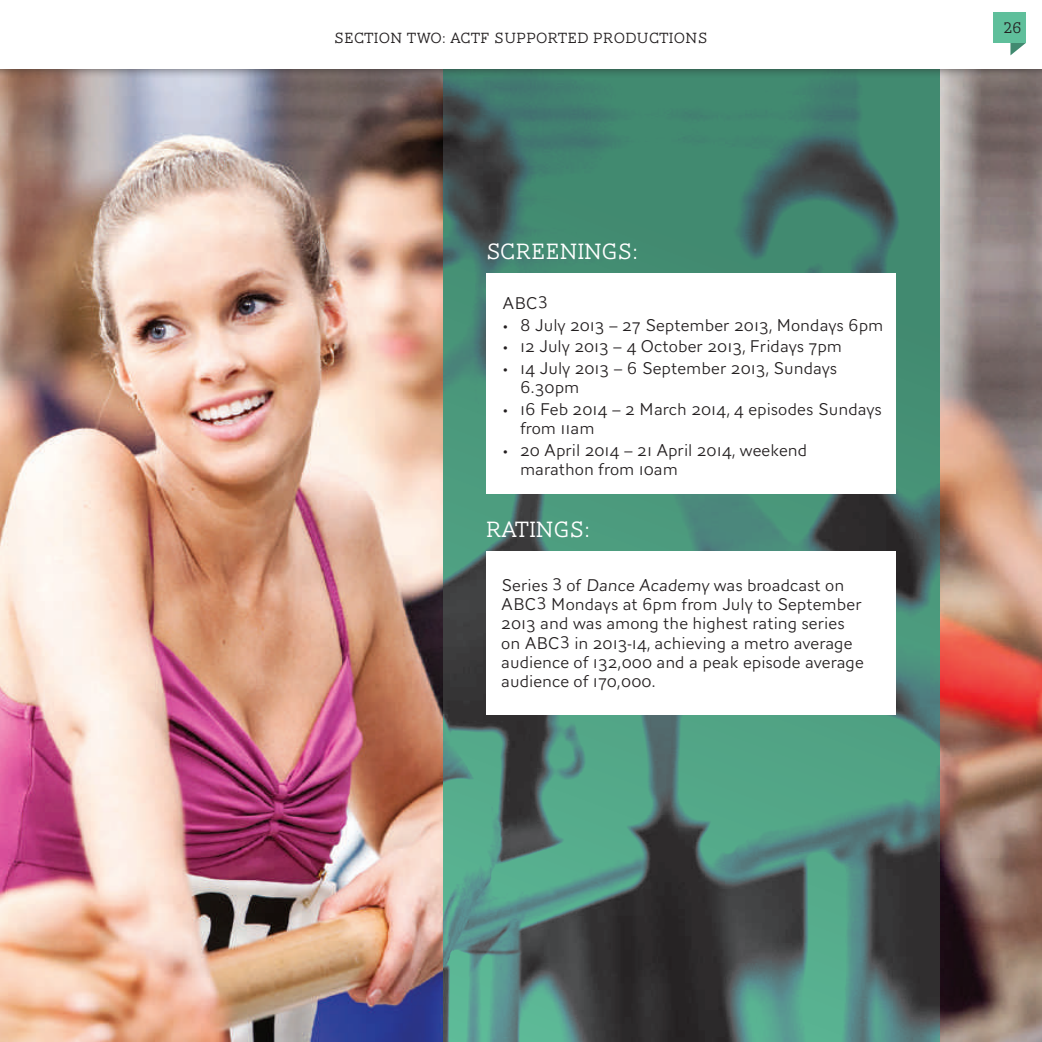
<style>
.page{position:relative;width:1042px;height:1042px;background:#fff}
.page>*{position:absolute;margin:0;border:0;box-sizing:border-box;transform-origin:0 0}
.t1{font:300 22.75px "AW Conqueror Slab";color:#fff}
.t2{font:300 17.5px/19.2px "AW Conqueror Sans";color:#231f20}
.t3{font:300 15.75px "AW Conqueror Slab";color:#231f20}
.t4{font:300 15.22px "AW Conqueror Slab";letter-spacing:.02em;color:#231f20}
</style>
<div class="page">
<img style="left:0;top:79px;width:1042px;height:963px">
<svg style="left:443px;top:79px;width:496px;height:963px;background:#477a6b"></svg>
<div style="left:486px;top:273px;width:409px;height:221px;background:#fff"></div>
<div style="left:486px;top:552px;width:409px;height:163px;background:#fff"></div>
<div style="left:0;top:0;width:1042px;height:79px;background:#231f20;opacity:.75"></div>
<div style="left:0;top:0;width:1042px;height:68px;background:#fff"></div>
<svg style="left:1010px;top:43px;width:16px;height:12px"></svg>
<div style="left:993px;top:13px;width:33px;height:30px;background:#5fbf9b"></div>
<p class="t4" style="left:334px;top:30px;width:375px">SECTION TWO: ACTF SUPPORTED PRODUCTIONS</p>
<p class="t4" style="left:427px;top:30px;width:189px">ANNUAL RE ORT 2012/13</p>
<h1 class="t1" style="left:486px;top:239px;width:153px">SCREENINGS:</h1>
<p class="t2" style="left:502px;top:293px;width:47px">ABC3</p>
<p class="t2" style="left:502px;top:315px;width:382px">• 8 July 2013 – 27 September 2013, Mondays 6pm</p>
<p class="t2" style="left:502px;top:337px;width:341px">• 12 July 2013 – 4 October 2013, Fridays 7pm</p>
<p class="t2" style="left:520px;top:358px;width:319px;text-indent:-18px">• 14 July 2013 – 6 September 2013, Sundays<br>6.30pm</p>
<p class="t2" style="left:520px;top:399px;width:363px;text-indent:-18px">• 16 Feb 2014 – 2 March 2014, 4 episodes Sundays from 11am</p>
<p class="t2" style="left:520px;top:440px;width:289px;text-indent:-18px">• 20 April 2014 – 21 April 2014, weekend marathon from 10am</p>
<h1 class="t1" style="left:486px;top:518px;width:105px">RATINGS:</h1>
<p class="t2" style="left:501px;top:575px;width:364px">Series 3 of Dance Academy was broadcast on ABC3 Mondays at 6pm from July to September 2013 and was among the highest rating series on ABC3 in 2013-14, achieving a metro average audience of 132,000 and a peak episode average audience of 170,000.</p>
<p class="t3" style="left:1003px;top:19px;width:20px">26</p>
</div>
